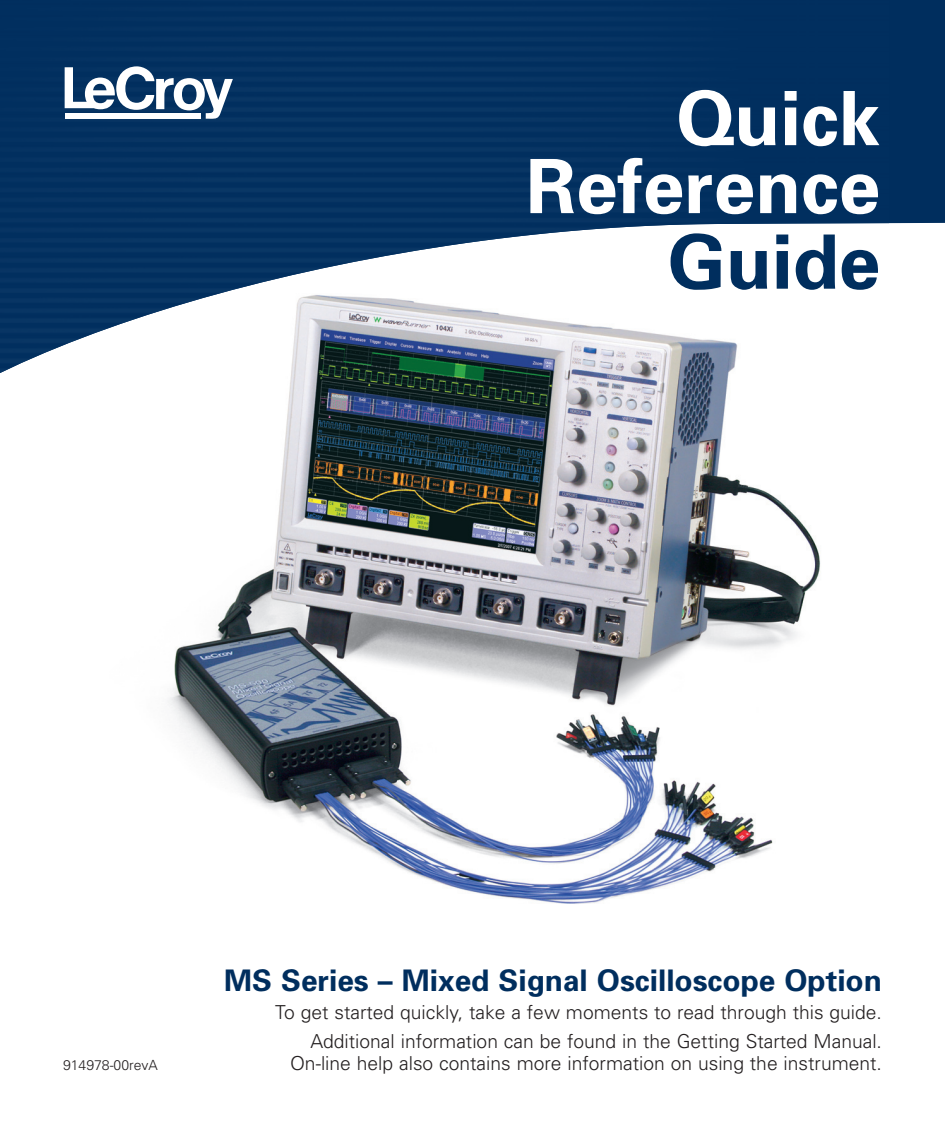
<style>
.page{position:relative;width:945px;height:1134px;background:#fff}
.page>*{position:absolute;margin:0;border:0;box-sizing:border-box;transform-origin:0 0}
.t1{font:700 75.08px/67.9px "Univers";color:#fff;text-align:right}
.t2{font:700 75.08px "Univers";color:#002e5e}
.t3{font:700 29.75px "Univers";color:#002e5e}
.t4{font:300 19.25px/29.1px "Univers";color:#231f20;text-align:right}
.t5{font:300 14px "Univers";color:#231f20}
</style>
<div class="page">
<div style="left:889px;top:0;width:56px;height:224px;background:#002e5e"></div>
<img style="left:0;top:0;width:889px;height:373px">
<svg style="left:65px;top:66px;width:168px;height:53px"></svg>
<div style="left:65px;top:113px;width:135px;height:6px;background:#fff"></div>
<img style="left:105px;top:293px;width:784px;height:611px">
<h1 class="t1" style="left:526px;top:91px;width:356px">Quick<br>Reference</h1>
<h1 class="t2" style="left:668px;top:234px;width:214px">Guide</h1>
<h2 class="t3" style="left:224px;top:969px;width:659px">MS Series – Mixed Signal Oscilloscope Option</h2>
<p class="t4" style="left:275px;top:999px;width:608px">To get started quickly, take a few moments to read through this guide.<br>Additional information can be found in the Getting Started Manual.</p>
<p class="t5" style="left:63px;top:1059px;width:96px">914978-00revA</p>
<p class="t4" style="left:290px;top:1051px;width:593px">On-line help also contains more information on using the instrument.</p>
</div>
